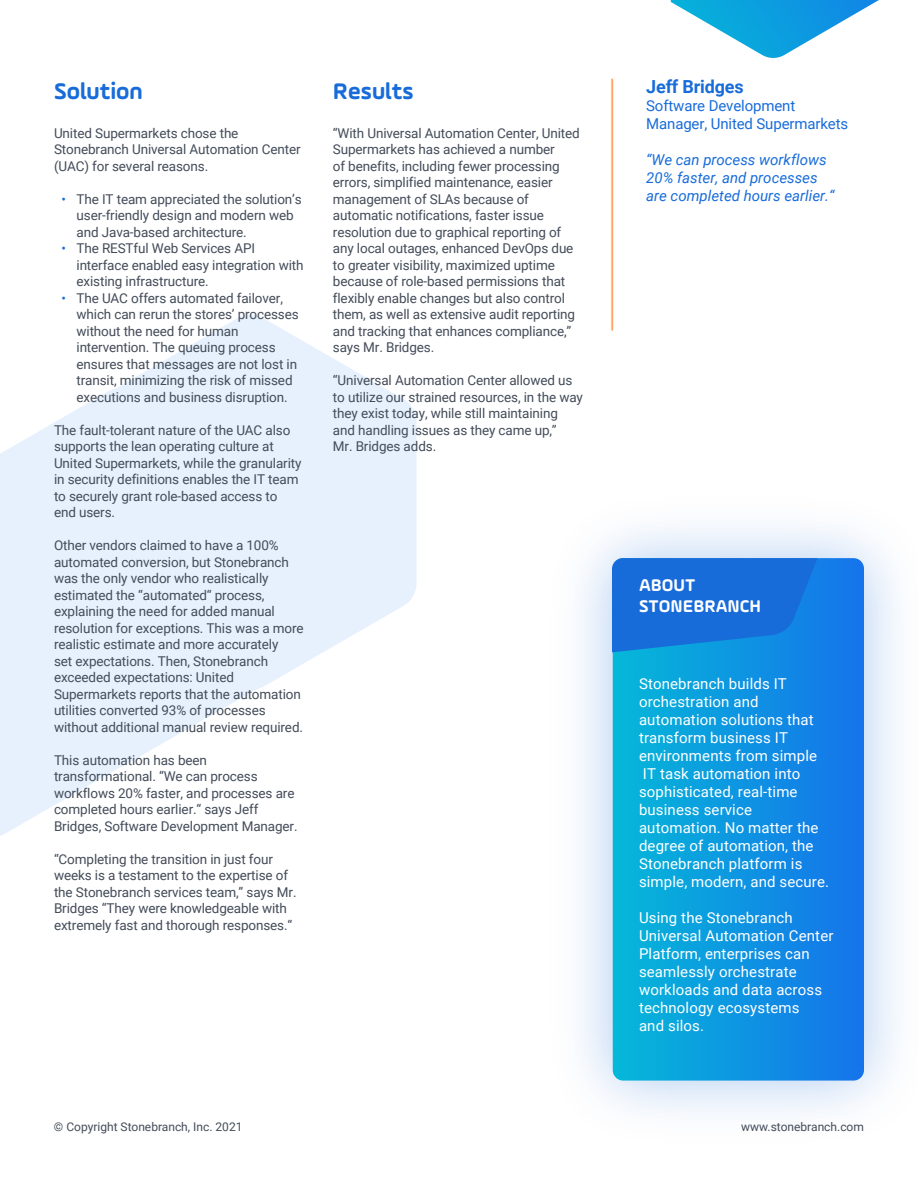
<style>
.page{position:relative;width:918px;height:1188px;background:#fff}
.page>*{position:absolute;margin:0;border:0;box-sizing:border-box;transform-origin:0 0}
.t1{font:700 24px "Ample Soft";color:#186cda}
.t2{font:700 18px/21.6px "Ample Soft";color:#fff}
.t3{font:700 18px "Roboto";letter-spacing:-.01em;color:#186cda}
.t4{font:15px/18px "Roboto";letter-spacing:.01em;color:#fff}
.t5{font:italic 15px/18px "Roboto";color:#186cda}
.t6{font:15px/18px "Roboto";letter-spacing:-.01em;color:#186cda}
.t7{font:13.5px/16.5px "Roboto";letter-spacing:-.01em;color:#434c59}
.t8{font:13.5px "Roboto";color:#186cda}
.t9{font:12px "Roboto";color:#434c59}
</style>
<div class="page">
<svg style="left:671px;top:0;width:208px;height:58px"></svg>
<svg style="left:121px;top:315px;width:296px;height:358px"></svg>
<svg style="left:0;top:386px;width:287px;height:359px"></svg>
<svg style="left:0;top:460px;width:159px;height:376px;background:#e9f2fe"></svg>
<img style="left:581px;top:528px;width:315px;height:584px">
<svg style="left:613px;top:558px;width:251px;height:523px;background:#0d94e1"></svg>
<svg style="left:612px;top:558px;width:206px;height:94px;background:#1671db"></svg>
<h1 class="t1" style="left:54px;top:77px;width:90px">Solution</h1>
<h1 class="t1" style="left:333px;top:77px;width:82px">Results</h1>
<p class="t7" style="left:54px;top:124px;width:248px">United Supermarkets chose the<br>Stonebranch Universal Automation Center (UAC) for several reasons.</p>
<p class="t7" style="left:77px;top:190px;width:229px">The IT team appreciated the solution’s user-friendly design and modern web and Java-based architecture.<br>The RESTful Web Services API interface enabled easy integration with existing infrastructure.<br>The UAC offers automated failover, which can rerun the stores’ processes without the need for human intervention. The queuing process ensures that messages are not lost in transit, minimizing the risk of missed executions and business disruption.</p>
<p class="t7" style="left:54px;top:421px;width:249px">The fault-tolerant nature of the UAC also supports the lean operating culture at United Supermarkets, while the granularity in security definitions enables the IT team to securely grant role-based access to end users.</p>
<p class="t7" style="left:54px;top:537px;width:251px">Other vendors claimed to have a 100% automated conversion, but Stonebranch was the only vendor who realistically estimated the “automated“ process, explaining the need for added manual resolution for exceptions. This was a more realistic estimate and more accurately<br>set expectations. Then, Stonebranch exceeded expectations: United Supermarkets reports that the automation utilities converted 93% of processes without additional manual review required.</p>
<p class="t7" style="left:54px;top:751px;width:245px">This automation has been transformational. “We can process workflows 20% faster, and processes are completed hours earlier.“ says Jeff Bridges, Software Development Manager.</p>
<p class="t7" style="left:54px;top:850px;width:244px">“Completing the transition in just four weeks is a testament to the expertise of the Stonebranch services team,” says Mr.<br>Bridges “They were knowledgeable with extremely fast and thorough responses.“</p>
<p class="t7" style="left:333px;top:124px;width:248px">“With Universal Automation Center, United Supermarkets has achieved a number<br>of benefits, including fewer processing errors, simplified maintenance, easier management of SLAs because of automatic notifications, faster issue resolution due to graphical reporting of any local outages, enhanced DevOps due to greater visibility, maximized uptime because of role-based permissions that flexibly enable changes but also control them, as well as extensive audit reporting and tracking that enhances compliance,” says Mr. Bridges.</p>
<p class="t7" style="left:333px;top:372px;width:252px">“Universal Automation Center allowed us to utilize our strained resources, in the way they exist today, while still maintaining and handling issues as they came up,”<br>Mr. Bridges adds.</p>
<p class="t8" style="left:62px;top:189px;width:6px">•</p>
<p class="t8" style="left:62px;top:239px;width:6px">•</p>
<p class="t8" style="left:62px;top:288px;width:6px">•</p>
<h2 class="t3" style="left:646px;top:74px;width:99px">Jeff Bridges</h2>
<p class="t6" style="left:646px;top:96px;width:203px">Software Development<br>Manager, United Supermarkets</p>
<p class="t5" style="left:646px;top:150px;width:190px">“We can process workflows<br>20% faster, and processes are completed hours earlier.“</p>
<h2 class="t2" style="left:639px;top:574px;width:124px">ABOUT<br>STONEBRANCH</h2>
<p class="t4" style="left:639px;top:674px;width:192px">Stonebranch builds IT orchestration and automation solutions that transform business IT environments from simple<br>IT task automation into sophisticated, real-time business service automation. No matter the degree of automation, the<br>Stonebranch platform is simple, modern, and secure.</p>
<p class="t4" style="left:639px;top:908px;width:196px">Using the Stonebranch<br>Universal Automation Center<br>Platform, enterprises can seamlessly orchestrate workloads and data across technology ecosystems<br>and silos.</p>
<p class="t9" style="left:54px;top:1118px;width:190px">© Copyright Stonebranch, Inc. 2021</p>
<p class="t9" style="left:741px;top:1118px;width:124px">www.stonebranch.com</p>
</div>
